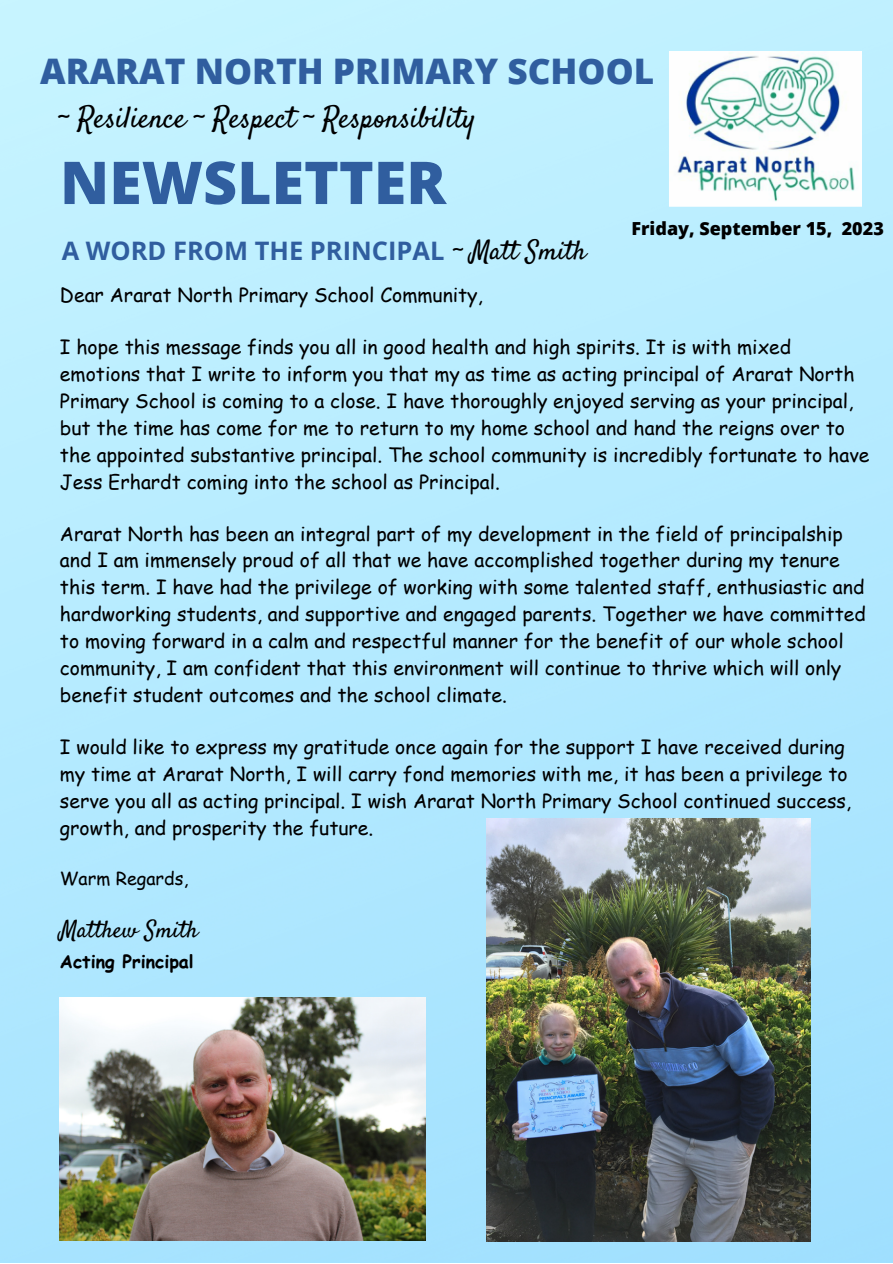
<style>
.page{position:relative;width:893px;height:1264px;background:#fff}
.page>*{position:absolute;margin:0;border:0;box-sizing:border-box;transform-origin:0 0}
.t1{font:800 59.1px "Open Sans";color:#305e9f}
.t2{font:800 35.25px "Open Sans";color:#305e9f}
.t3{font:30px "Satisfy";color:#000}
.t4{font:700 25.5px "Open Sans";color:#305e9f}
.t5{font:24px "Satisfy";color:#000}
.t6{font:19.5px/27px "Comic Sans MS";color:#000}
.t7{font:800 18px "Open Sans";color:#000}
.t8{font:700 18px "Comic Sans MS";color:#000}
.t9{font:18px "Comic Sans MS";color:#000}
.s1{font-family:"Satisfy";font-weight:400;font-size:27px;color:#000}
</style>
<div class="page">
<img style="left:0;top:0;width:892px;height:1262px">
<img style="left:668px;top:51px;width:193px;height:155px">
<img style="left:486px;top:819px;width:324px;height:422px">
<img style="left:60px;top:997px;width:365px;height:243px">
<p class="t2" style="left:40px;top:46px;width:615px">ARARAT NORTH PRIMARY SCHOOL</p>
<p class="t3" style="left:59px;top:99px;width:418px">~ Resilience ~ Respect ~ Responsibility</p>
<p class="t1" style="left:60px;top:141px;width:387px">NEWSLETTER</p>
<p class="t4" style="left:62px;top:232px;width:526px">A WORD FROM THE PRINCIPAL <span class="s1">~ Matt Smith</span></p>
<p class="t7" style="left:631px;top:215px;width:254px">Friday, September 15, 2023</p>
<p class="t6" style="left:60px;top:281px;width:424px">Dear Ararat North Primary School Community,</p>
<p class="t6" style="left:60px;top:332px;width:811px">I hope this message finds you all in good health and high spirits. It is with mixed emotions that I write to inform you that my as time as acting principal of Ararat North Primary School is coming to a close. I have thoroughly enjoyed serving as your principal, but the time has come for me to return to my home school and hand the reigns over to the appointed substantive principal. The school community is incredibly fortunate to have Jess Erhardt coming into the school as Principal.</p>
<p class="t6" style="left:60px;top:519px;width:807px">Ararat North has been an integral part of my development in the field of principalship and I am immensely proud of all that we have accomplished together during my tenure this term. I have had the privilege of working with some talented staff, enthusiastic and hardworking students, and supportive and engaged parents. Together we have committed to moving forward in a calm and respectful manner for the benefit of our whole school community, I am confident that this environment will continue to thrive which will only benefit student outcomes and the school climate.</p>
<p class="t6" style="left:60px;top:732px;width:792px">I would like to express my gratitude once again for the support I have received during my time at Ararat North, I will carry fond memories with me, it has been a privilege to serve you all as acting principal. I wish Ararat North Primary School continued success, growth, and prosperity the future.</p>
<p class="t9" style="left:60px;top:865px;width:130px">Warm Regards,</p>
<p class="t5" style="left:60px;top:914px;width:140px">Matthew Smith</p>
<p class="t8" style="left:60px;top:948px;width:135px">Acting Principal</p>
</div>
